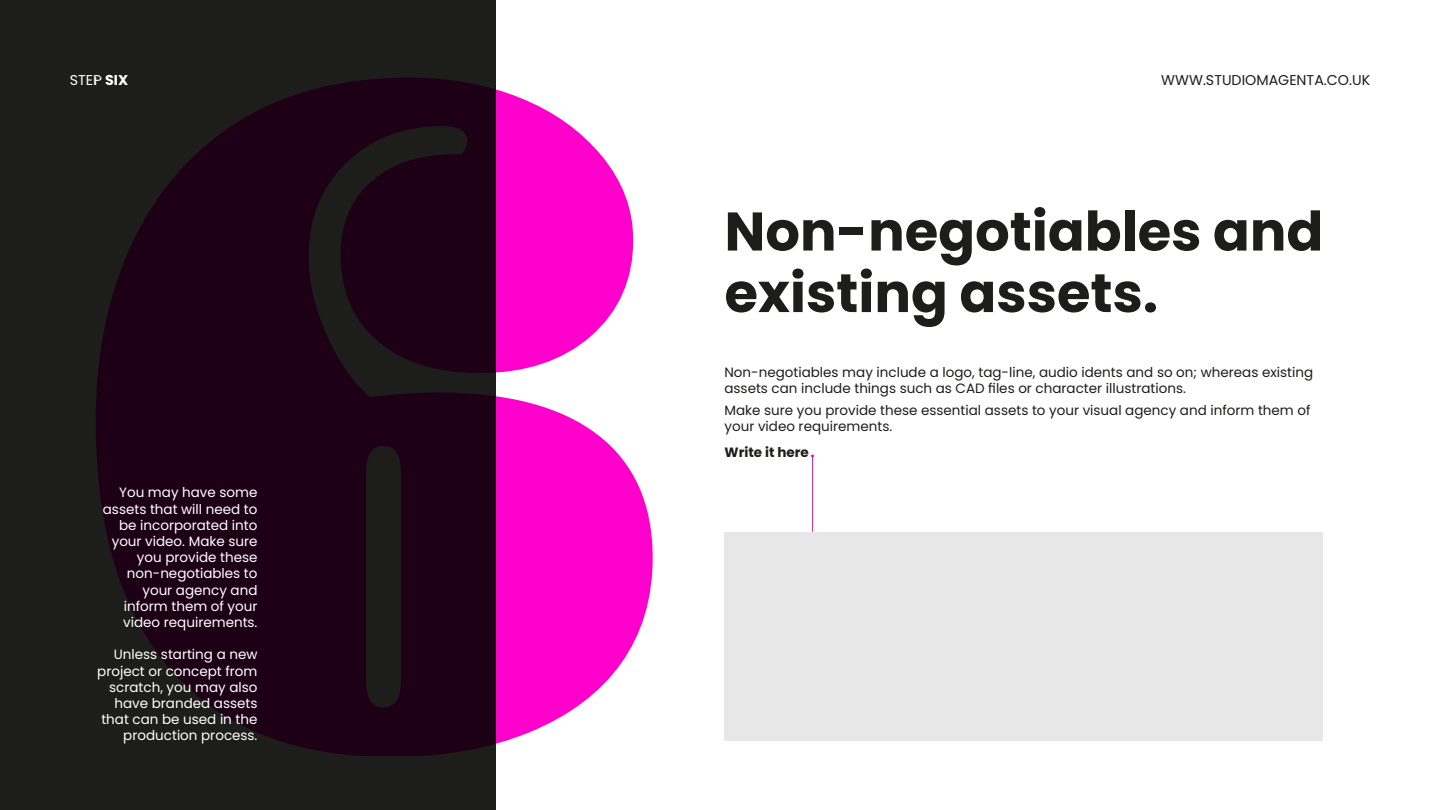
<style>
.page{position:relative;width:1440px;height:810px;background:#fff}
.page>*{position:absolute;margin:0;border:0;box-sizing:border-box;transform-origin:0 0}
.t1{font:900 972px "Blenny";color:#f0c}
.t2{font:700 54.38px/61.5px "Poppins";color:#1d1d1b}
.t3{font:14.25px "Poppins";color:#1d1d1b}
.t4{font:14.25px "Poppins";color:#fff}
.t5{font:13.5px/16.2px "Poppins";color:#fff;text-align:right}
.t6{font:13.5px/16.2px "Poppins";color:#1d1d1b}
.t7{font:700 13.5px "Poppins";color:#1d1d1b}
.s1{font-weight:700}
</style>
<div class="page">
<div style="left:0;top:0;width:496px;height:810px;background:#1d1d1b"></div>
<div style="left:724px;top:532px;width:599px;height:208px;background:#e7e7e7"></div>
<hr style="left:812px;top:456px;width:1px;height:76px;background:#f0c">
<p class="t4" style="left:70px;top:71px;width:60px">STEP <span class="s1">SIX</span></p>
<p class="t3" style="left:1161px;top:71px;width:210px">WWW.STUDIOMAGENTA.CO.UK</p>
<h1 class="t1" style="left:74px;top:-164px;width:593px">6</h1>
<h2 class="t2" style="left:724px;top:201px;width:600px">Non-negotiables and existing assets.</h2>
<p class="t6" style="left:724px;top:364px;width:590px">Non-negotiables may include a logo, tag-line, audio idents and so on; whereas existing assets can include things such as CAD files or character illustrations.</p>
<p class="t6" style="left:724px;top:402px;width:588px">Make sure you provide these essential assets to your visual agency and inform them of your video requirements.</p>
<p class="t7" style="left:724px;top:445px;width:86px">Write it here</p>
<p class="t5" style="left:103px;top:485px;width:156px">You may have some assets that will need to be incorporated into your video. Make sure you provide these non-negotiables to your agency and inform them of your video requirements.</p>
<p class="t5" style="left:97px;top:647px;width:162px">Unless starting a new project or concept from scratch, you may also have branded assets that can be used in the production process.</p>
</div>
